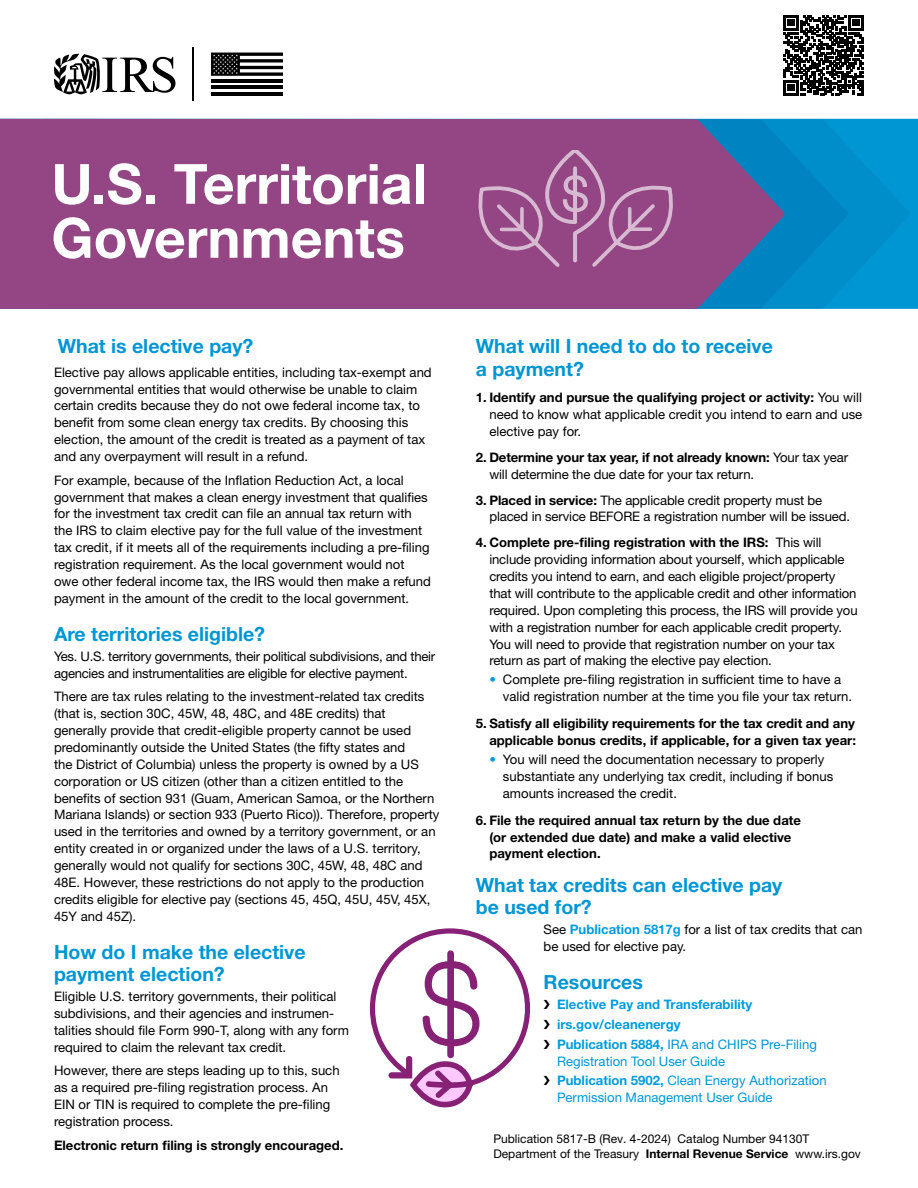
<style>
.page{position:relative;width:918px;height:1188px;background:#fff}
.page>*{position:absolute;margin:0;border:0;box-sizing:border-box;transform-origin:0 0}
.t1{font:700 55.5px/54px "Helvetica Neue LT Std";color:#fff}
.t2{font:700 19.5px/22.5px "Helvetica Neue LT Std";color:#0096d3}
.t3{font:13.2px/17px "Helvetica Neue LT Std";color:#000}
.t4{font:700 13.2px/17px "Helvetica Neue LT Std";color:#000;text-align:right}
.t5{font:13.2px/16.5px "Helvetica Neue LT Std";color:#0096d3}
.t6{font:13.2px/17px "Helvetica Neue LT Std";letter-spacing:-.02em;color:#000}
.t7{font:700 13.2px "Helvetica Neue LT Std";color:#009cdc}
.t8{font:12px "Helvetica Neue LT Std";color:#000}
.s1{font-weight:700}
.s2{color:#0096d3}
.s3{font-weight:700;color:#009cdc}
.s4{color:#000}
.s5{font-family:"Arial"}
</style>
<div class="page">
<hr style="left:193px;top:47px;width:1px;height:54px;background:#000">
<hr style="left:211px;top:92px;width:72px;height:4px;background:#000">
<hr style="left:211px;top:86px;width:72px;height:3px;background:#000">
<hr style="left:211px;top:79px;width:72px;height:3px;background:#000">
<svg style="left:211px;top:53px;width:72px;height:23px"></svg>
<svg style="left:54px;top:54px;width:122px;height:40px"></svg>
<svg style="left:785px;top:119px;width:125px;height:190px;background:#008ecb"></svg>
<svg style="left:0;top:119px;width:785px;height:190px;background:#894a88"></svg>
<svg style="left:457px;top:150px;width:237px;height:119px;background:#9d568e"></svg>
<svg style="left:784px;top:15px;width:80px;height:80px"></svg>
<hr style="left:861px;top:80px;width:3px;height:15px;background:#000">
<svg style="left:370px;top:928px;width:160px;height:180px"></svg>
<div style="left:447px;top:950px;width:7px;height:108px;background:#862175;border-radius:3px"></div>
<h1 class="t1" style="left:51px;top:156px;width:377px">U.S. Territorial<br>Governments</h1>
<h2 class="t2" style="left:58px;top:334px;width:197px">What is elective pay?</h2>
<p class="t3" style="left:54px;top:363px;width:379px">Elective pay allows applicable entities, including tax-exempt and governmental entities that would otherwise be unable to claim certain credits because they do not owe federal income tax, to benefit from some clean energy tax credits. By choosing this election, the amount of the credit is treated as a payment of tax and any overpayment will result in a refund.</p>
<p class="t3" style="left:54px;top:471px;width:379px">For example, because of the Inflation Reduction Act, a local government that makes a clean energy investment that qualifies for the investment tax credit can file an annual tax return with the IRS to claim elective pay for the full value of the investment tax credit, if it meets all of the requirements including a pre-filing registration requirement. As the local government would not owe other federal income tax, the IRS would then make a refund payment in the amount of the credit to the local government.</p>
<h2 class="t2" style="left:54px;top:622px;width:213px">Are territories eligible?</h2>
<p class="t6" style="left:54px;top:647px;width:383px">Yes. U.S. territory governments, their political subdivisions, and their agencies and instrumentalities are eligible for elective payment.</p>
<p class="t3" style="left:54px;top:688px;width:387px">There are tax rules relating to the investment-related tax credits (that is, section 30C, 45W, 48, 48C, and 48E credits) that generally provide that credit-eligible property cannot be used predominantly outside the United States (the fifty states and<br>the District of Columbia) unless the property is owned by a US corporation or US citizen (other than a citizen entitled to the benefits of section 931 (Guam, American Samoa, or the Northern Mariana Islands) or section 933 (Puerto Rico)). Therefore, property used in the territories and owned by a territory government, or an entity created in or organized under the laws of a U.S. territory, generally would not qualify for sections 30C, 45W, 48, 48C and 48E. However, these restrictions do not apply to the production credits eligible for elective pay (sections 45, 45Q, 45U, 45V, 45X, 45Y and 45Z).</p>
<h2 class="t2" style="left:54px;top:940px;width:253px">How do I make the elective payment election?</h2>
<p class="t3" style="left:54px;top:988px;width:296px">Eligible U.S. territory governments, their political subdivisions, and their agencies and instrumen&shy;talities should file Form 990-T, along with any form required to claim the relevant tax credit.</p>
<p class="t3" style="left:54px;top:1062px;width:287px">However, there are steps leading up to this, such as a required pre-filing registration process. An EIN or TIN is required to complete the pre-filing registration process.</p>
<p class="t4" style="left:54px;top:1136px;width:291px">Electronic return filing is strongly encouraged.</p>
<h2 class="t2" style="left:476px;top:334px;width:299px">What will I need to do to receive a payment?</h2>
<p class="t3" style="left:489px;top:389px;width:374px;text-align:justify;text-indent:-14px"><span class="s1">1. Identify and pursue the qualifying project or activity:</span> You will need to know what applicable credit you intend to earn and use elective pay for.</p>
<p class="t3" style="left:489px;top:449px;width:360px;text-indent:-14px"><span class="s1">2. Determine your tax year, if not already known:</span> Your tax year will determine the due date for your tax return.</p>
<p class="t3" style="left:489px;top:491px;width:362px;text-indent:-14px"><span class="s1">3. Placed in service:</span> The applicable credit property must be placed in service BEFORE a registration number will be issued.</p>
<p class="t3" style="left:489px;top:534px;width:370px;text-indent:-14px"><span class="s1">4. Complete pre-filing registration with the IRS:</span> This will include providing information about yourself, which applicable credits you intend to earn, and each eligible project/property that will contribute to the applicable credit and other information required. Upon completing this process, the IRS will provide you with a registration number for each applicable credit property.<br>You will need to provide that registration number on your tax return as part of making the elective pay election.</p>
<p class="t3" style="left:503px;top:671px;width:351px;text-indent:-14px"><span class="s2">•</span> Complete pre-filing registration in sufficient time to have a valid registration number at the time you file your tax return.</p>
<p class="t4" style="left:476px;top:715px;width:382px">5. Satisfy all eligibility requirements for the tax credit and any applicable bonus credits, if applicable, for a given tax year:</p>
<p class="t3" style="left:503px;top:751px;width:332px;text-indent:-14px"><span class="s2">•</span> You will need the documentation necessary to properly substantiate any underlying tax credit, including if bonus amounts increased the credit.</p>
<p class="t4" style="left:489px;top:811px;width:313px;text-align:left;text-indent:-14px">6. File the required annual tax return by the due date (or extended due date) and make a valid elective payment election.</p>
<h2 class="t2" style="left:476px;top:873px;width:308px">What tax credits can elective pay be used for?</h2>
<p class="t3" style="left:544px;top:921px;width:320px">See <span class="s3">Publication 5817g</span> for a list of tax credits that can be used for elective pay.</p>
<h2 class="t2" style="left:544px;top:970px;width:101px">Resources</h2>
<p class="t7" style="left:544px;top:996px;width:210px"><span class="s4">❯</span> Elective Pay and Transferability</p>
<p class="t7" style="left:544px;top:1016px;width:138px"><span class="s4">❯</span> irs.gov/cleanenergy</p>
<p class="t5" style="left:557px;top:1036px;width:261px;text-indent:-14px"><span class="s4">❯</span> <span class="s3">Publication 5884,</span> IRA and CHIPS Pre-Filing<br>Registration Tool User Guide</p>
<p class="t5" style="left:557px;top:1072px;width:271px;text-indent:-14px"><span class="s4">❯</span> <span class="s3">Publication 5902,</span> Clean Energy Authorization<br>Permission Management U<span class="s5">s</span>er Guide</p>
<p class="t8" style="left:493px;top:1131px;width:318px">Publication 5817-B (Rev. <span class="s5">4</span>-2024) Catalog Number 94130T</p>
<p class="t8" style="left:493px;top:1146px;width:369px">Department of the Treasury <span class="s1">Internal Revenue Service</span> www.irs.gov</p>
</div>
